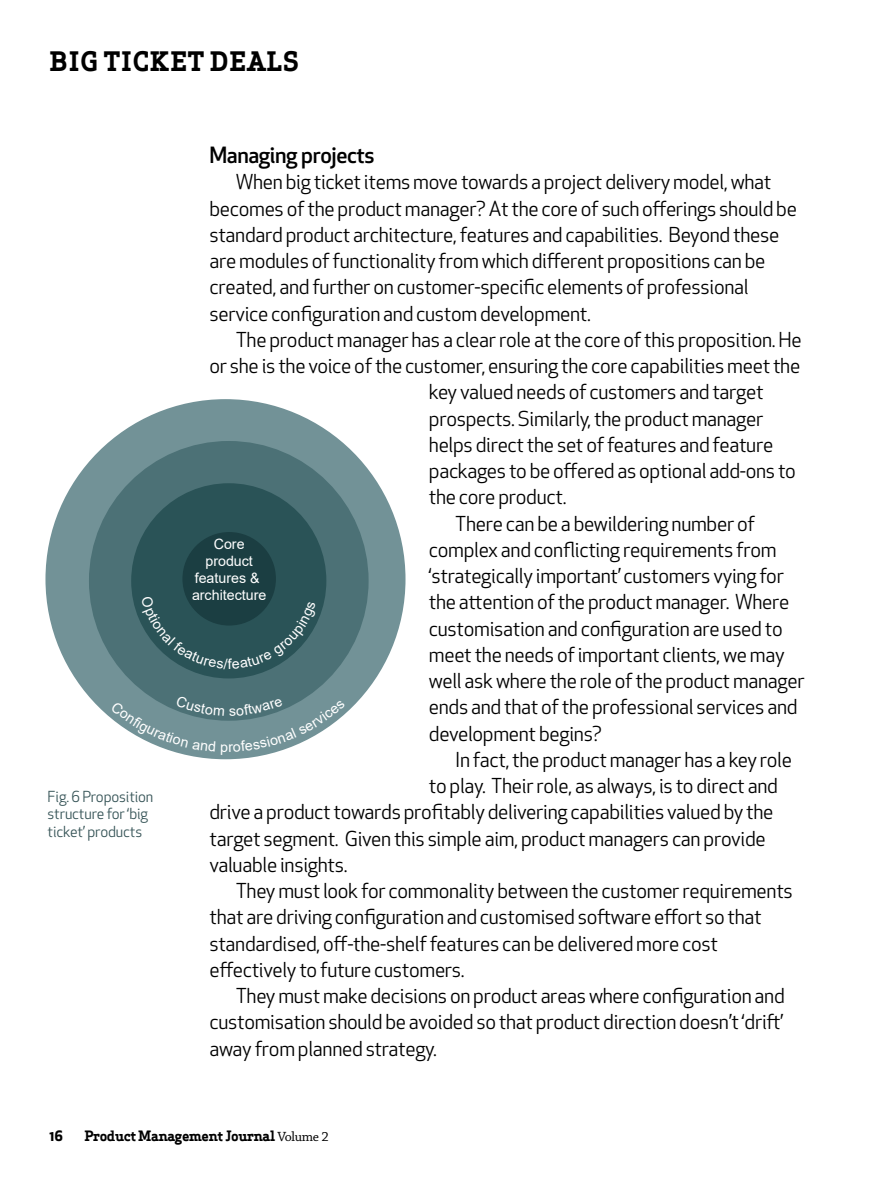
<style>
.page{position:relative;width:893px;height:1191px;background:#fff}
.page>*{position:absolute;margin:0;border:0;box-sizing:border-box;transform-origin:0 0}
.t1{font:700 26.25px "Apex Serif";letter-spacing:.03em;color:#000}
.t2{font:500 21.88px "Apex New";letter-spacing:-.02em;color:#000}
.t3{font:20.12px/26.2px "Apex New";letter-spacing:-.015em;color:#000}
.t4{font:14.88px/17.5px "Apex New";letter-spacing:-.01em;color:#365457}
.t5{font:14.17px/17.2px "Arial";color:#fff;text-align:center}
.t6{font:700 14px "Apex Serif";letter-spacing:-.025em;color:#000}
.t7{font:700 14px "Apex New";color:#000}
.s1{font-family:"Chaparral Pro";font-weight:400}
</style>
<div class="page">
<div style="left:45px;top:399px;width:360px;height:360px;background:#729297;border-radius:50%"></div>
<div style="left:89px;top:441px;width:280px;height:279px;background:#4c7176;border-radius:50%"></div>
<div style="left:131px;top:483px;width:195px;height:195px;background:#2a5357;border-radius:50%"></div>
<div style="left:182px;top:532px;width:94px;height:93px;background:#1b3e42;border-radius:50%"></div>
<svg style="left:111px;top:695px;width:234px;height:59px"></svg>
<svg style="left:141px;top:598px;width:175px;height:71px"></svg>
<h1 class="t1" style="left:50px;top:44px;width:251px">BIG TICKET DEALS</h1>
<p class="t4" style="left:48px;top:787px;width:107px">Fig. 6 Proposition structure for ‘big ticket’ products</p>
<p class="t2" style="left:209px;top:140px;width:167px">Managing projects</p>
<p class="t3" style="left:209px;top:169px;width:589px;text-indent:26px">When big ticket items move towards a project delivery model, what becomes of the product manager? At the core of such offerings should be standard product architecture, features and capabilities. Beyond these are modules of functionality from which different propositions can be created, and further on customer-specific elements of professional service configuration and custom development.</p>
<p class="t3" style="left:236px;top:326px;width:568px">The product manager has a clear role at the core of this proposition. He</p>
<p class="t3" style="left:209px;top:353px;width:592px">or she is the voice of the customer, ensuring the core capabilities meet the</p>
<p class="t3" style="left:429px;top:379px;width:336px">key valued needs of customers and target</p>
<p class="t3" style="left:429px;top:405px;width:336px">prospects. Similarly, the product manager</p>
<p class="t3" style="left:429px;top:431px;width:346px">helps direct the set of features and feature</p>
<p class="t3" style="left:429px;top:458px;width:369px">packages to be offered as optional add-ons to</p>
<p class="t3" style="left:429px;top:484px;width:139px">the core product.</p>
<p class="t3" style="left:455px;top:510px;width:301px">There can be a bewildering number of</p>
<p class="t3" style="left:429px;top:536px;width:349px">complex and conflicting requirements from</p>
<p class="t3" style="left:429px;top:563px;width:357px">‘strategically important’ customers vying for</p>
<p class="t3" style="left:429px;top:589px;width:362px">the attention of the product manager. Where</p>
<p class="t3" style="left:429px;top:615px;width:355px">customisation and configuration are used to</p>
<p class="t3" style="left:429px;top:641px;width:357px">meet the needs of important clients, we may</p>
<p class="t3" style="left:429px;top:668px;width:377px">well ask where the role of the product manager</p>
<p class="t3" style="left:429px;top:694px;width:370px">ends and that of the professional services and</p>
<p class="t3" style="left:429px;top:720px;width:175px">development begins?</p>
<p class="t3" style="left:455px;top:746px;width:338px">In fact, the product manager has a key role</p>
<p class="t3" style="left:429px;top:772px;width:350px">to play. Their role, as always, is to direct and</p>
<p class="t3" style="left:209px;top:799px;width:566px">drive a product towards profitably delivering capabilities valued by the</p>
<p class="t3" style="left:209px;top:825px;width:558px">target segment. Given this simple aim, product managers can provide</p>
<p class="t3" style="left:209px;top:851px;width:140px">valuable insights.</p>
<p class="t3" style="left:236px;top:877px;width:559px">They must look for commonality between the customer requirements</p>
<p class="t3" style="left:209px;top:904px;width:554px">that are driving configuration and customised software effort so that</p>
<p class="t3" style="left:209px;top:930px;width:510px">standardised, off-the-shelf features can be delivered more cost</p>
<p class="t3" style="left:209px;top:956px;width:257px">effectively to future customers.</p>
<p class="t3" style="left:236px;top:982px;width:551px">They must make decisions on product areas where configuration and</p>
<p class="t3" style="left:209px;top:1009px;width:575px">customisation should be avoided so that product direction doesn’t ‘drift’</p>
<p class="t3" style="left:209px;top:1035px;width:229px">away from planned strategy.</p>
<p class="t5" style="left:192px;top:535px;width:76px">Core product features &amp; architecture</p>
<p class="t7" style="left:50px;top:1126px;width:15px">16</p>
<p class="t6" style="left:85px;top:1127px;width:246px">Product Management Journal <span class="s1">Volume 2</span></p>
</div>
